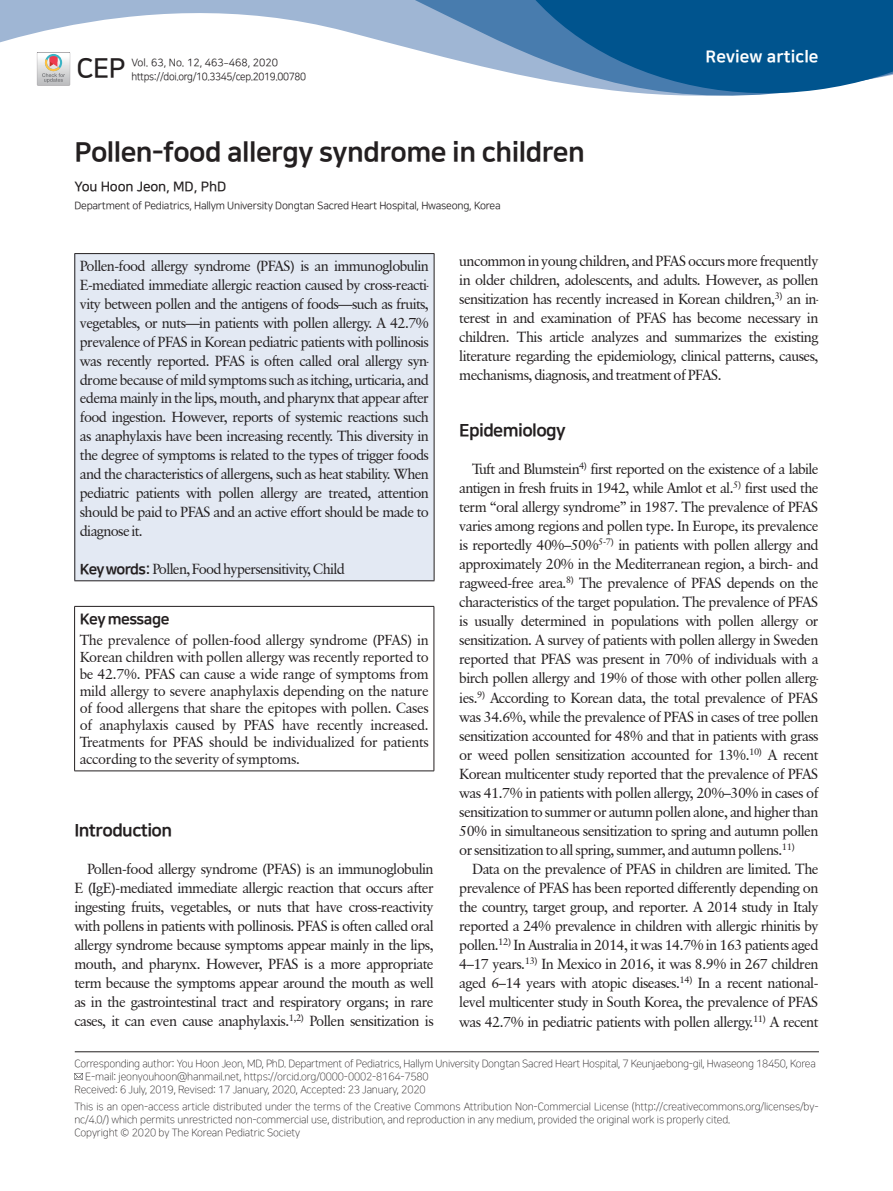
<style>
.page{position:relative;width:893px;height:1191px;background:#fff}
.page>*{position:absolute;margin:0;border:0;box-sizing:border-box;transform-origin:0 0}
.t1{font:27px "Nanum Square EB";letter-spacing:-.02em;color:#231f20}
.t2{font:27px "Nanum Square B";color:#231f20}
.t3{font:17.25px "Nanum Square EB";letter-spacing:-.035em;color:#231f20}
.t4{font:16.5px "Nanum Square EB";letter-spacing:.005em;color:#fff}
.t5{font:15px "Nanum Square EB";letter-spacing:-.03em;color:#231f20}
.t6{font:14.55px/19px "Classical Garamond BT";letter-spacing:-.04em;color:#231f20;text-align:justify}
.t7{font:14.4px/17px "Classical Garamond BT";letter-spacing:-.025em;color:#231f20;text-align:justify}
.t8{font:13.5px "Nanum Square B";letter-spacing:-.01em;color:#231f20}
.t9{font:10.5px/12.6px "Nanum Square L";letter-spacing:-.015em;color:#231f20}
.t10{font:10.5px/13.5px "Nanum Square R";letter-spacing:-.02em;color:#231f20}
.s1{font-family:"Utopia Std"}
.s2{font-family:"Nanum Square EB"}
</style>
<div class="page">
<svg style="left:0;top:0;width:462px;height:86px"></svg>
<svg style="left:462px;top:0;width:431px;height:96px;background:#3575a5"></svg>
<div style="left:75px;top:254px;width:359px;height:327px;background:#e3e9f3"></div>
<hr style="left:74px;top:253px;width:360px;height:1px;background:#231f20">
<hr style="left:74px;top:254px;width:1px;height:326px;background:#231f20">
<hr style="left:434px;top:254px;width:1px;height:326px;background:#231f20">
<hr style="left:74px;top:580px;width:360px;height:1px;background:#231f20">
<hr style="left:74px;top:606px;width:360px;height:1px;background:#231f20">
<hr style="left:74px;top:606px;width:1px;height:164px;background:#231f20">
<hr style="left:434px;top:606px;width:1px;height:164px;background:#231f20">
<hr style="left:74px;top:770px;width:360px;height:1px;background:#231f20">
<hr style="left:75px;top:1051px;width:744px;height:1px;background:#231f20">
<svg style="left:74px;top:1073px;width:9px;height:6px"></svg>
<h1 class="t2" style="left:77px;top:54px;width:50px">CEP</h1>
<p class="t10" style="left:131px;top:56px;width:176px">Vol. 63, No. 12, 463<span class="s1">–</span>468, 2020 https://doi.org/10.3345/cep.2019.00780</p>
<h1 class="t1" style="left:74px;top:137px;width:512px">Pollen-food allergy syndrome in children</h1>
<p class="t8" style="left:74px;top:179px;width:153px">You Hoon Jeon, MD, PhD</p>
<p class="t10" style="left:74px;top:199px;width:428px">Department of Pediatrics, Hallym University Dongtan Sacred Heart Hospital, Hwaseong, Korea</p>
<p class="t4" style="left:706px;top:48px;width:114px">Review article</p>
<p class="t6" style="left:459px;top:251px;width:361px">uncommon in young children, and PFAS occurs more frequently in older children, adolescents, and adults. However, as pollen sensitization has recently increased in Korean children,<sup>3)</sup> an in&shy;terest in and examination of PFAS has become necessary in children. This article analyzes and summarizes the existing literature regarding the epidemiology, clinical patterns, causes, mechanisms, diagnosis, and treatment of PFAS.</p>
<p class="t6" style="left:80px;top:256px;width:351px">Pollen-food allergy syndrome (PFAS) is an immunoglobulin E-mediated immediate allergic reaction caused by cross-reacti&shy;vity between pollen and the antigens of foods—such as fruits, vegetables, or nuts—in patients with pollen allergy. A 42.7% prevalence of PFAS in Korean pediatric patients with pollinosis was recently reported. PFAS is often called oral allergy syn&shy;drome because of mild symptoms such as itching, urticaria, and edema mainly in the lips, mouth, and pharynx that appear after food ingestion. However, reports of systemic reactions such as anaphylaxis have been increasing recently. This diversity in the degree of symptoms is related to the types of trigger foods and the characteristics of allergens, such as heat stability. When pediatric patients with pollen allergy are treated, attention should be paid to PFAS and an active effort should be made to diagnose it.</p>
<p class="t6" style="left:80px;top:559px;width:266px"><span class="s2">Key words:</span> Pollen, Food hypersensitivity, Child</p>
<p class="t5" style="left:80px;top:611px;width:91px">Key message</p>
<p class="t7" style="left:80px;top:631px;width:351px">The prevalence of pollen-food allergy syndrome (PFAS) in Korean children with pollen allergy was recently reported to be 42.7%. PFAS can cause a wide range of symptoms from mild allergy to severe anaphylaxis depending on the nature of food allergens that share the epitopes with pollen. Cases of anaphylaxis caused by PFAS have recently increased.<br>Treatments for PFAS should be individualized for patients according to the severity of symptoms.</p>
<p class="t3" style="left:459px;top:421px;width:108px">Epidemiology</p>
<p class="t6" style="left:459px;top:459px;width:361px;text-indent:13px">Tuft and Blumstein<sup>4)</sup> first reported on the existence of a labile antigen in fresh fruits in 1942, while Amlot et al.<sup>5)</sup> first used the term “oral allergy syndrome” in 1987. The prevalence of PFAS varies among regions and pollen type. In Europe, its prevalence is reportedly 40%–50%<sup>5-7)</sup> in patients with pollen allergy and approximately 20% in the Mediterranean region, a birch- and ragweed-free area.<sup>8)</sup> The prevalence of PFAS depends on the characteristics of the target population. The prevalence of PFAS is usually determined in populations with pollen allergy or sensitization. A survey of patients with pollen allergy in Sweden reported that PFAS was present in 70% of individuals with a birch pollen allergy and 19% of those with other pollen allerg&shy;ies.<sup>9)</sup> According to Korean data, the total prevalence of PFAS was 34.6%, while the prevalence of PFAS in cases of tree pollen sensitization accounted for 48% and that in patients with grass or weed pollen sensitization accounted for 13%.<sup>10)</sup> A recent Korean multicenter study reported that the prevalence of PFAS was 41.7% in patients with pollen allergy, 20%–30% in cases of sensitization to summer or autumn pollen alone, and higher than 50% in simultaneous sensitization to spring and autumn pollen or sensitization to all spring, summer, and autumn pollens.<sup>11)</sup></p>
<p class="t6" style="left:459px;top:859px;width:361px;text-indent:13px">Data on the prevalence of PFAS in children are limited. The prevalence of PFAS has been reported differently depending on the country, target group, and reporter. A 2014 study in Italy reported a 24% prevalence in children with allergic rhinitis by pollen.<sup>12)</sup> In Australia in 2014, it was 14.7% in 163 patients aged 4–17 years.<sup>13)</sup> In Mexico in 2016, it was 8.9% in 267 children aged 6–14 years with atopic diseases.<sup>14)</sup> In a recent national&shy;level multicenter study in South Korea, the prevalence of PFAS was 42.7% in pediatric patients with pollen allergy.<sup>11)</sup> A recent</p>
<p class="t9" style="left:74px;top:1058px;width:743px">Corresponding author: You Hoon Jeon, MD, PhD. Department of Pediatrics, Hallym University Dongtan Sacred Heart Hospital, 7 Keunjaebong-gil, Hwaseong 18450, Korea</p>
<p class="t9" style="left:85px;top:1070px;width:345px">E-mail: jeonyouhoon@hanmail.net, https://orcid.org/0000-0002-8164-7580</p>
<p class="t9" style="left:74px;top:1083px;width:353px">Received: 6 July, 2019, Revised: 17 January, 2020, Accepted: 23 January, 2020</p>
<p class="t9" style="left:74px;top:1100px;width:746px">This is an open-access article distributed under the terms of the Creative Commons Attribution Non-Commercial License (http://creativecommons.org/licenses/by&shy;nc/4.0/) which permits unrestricted non-commercial use, distribution, and reproduction in any medium, provided the original work is properly cited.<br>Copyright © 2020 by The Korean Pediatric Society</p>
<p class="t3" style="left:74px;top:821px;width:99px">Introduction</p>
<p class="t6" style="left:74px;top:858px;width:361px;text-indent:13px">Pollen-food allergy syndrome (PFAS) is an immunoglobulin E (IgE)-mediated immediate allergic reaction that occurs after ingesting fruits, vegetables, or nuts that have cross-reactivity with pollens in patients with pollinosis. PFAS is often called oral allergy syndrome because symptoms appear mainly in the lips, mouth, and pharynx. However, PFAS is a more appropriate term because the symptoms appear around the mouth as well as in the gastrointestinal tract and respiratory organs; in rare cases, it can even cause anaphylaxis.<sup>1,2)</sup> Pollen sensitization is</p>
</div>
